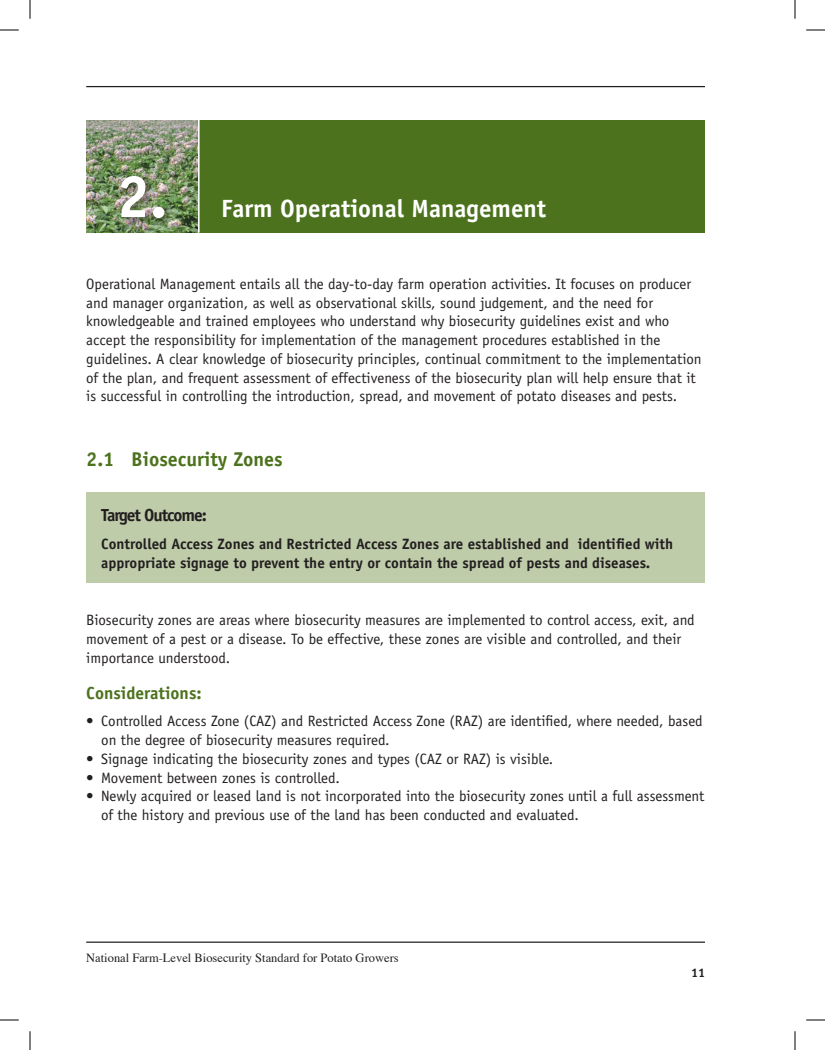
<style>
.page{position:relative;width:825px;height:1050px;background:#fff}
.page>*{position:absolute;margin:0;border:0;box-sizing:border-box;transform-origin:0 0}
.t1{font:700 60px "Officina Sans";color:#fff}
.t2{font:700 25px "Officina Sans";color:#fff}
.t3{font:700 20px "Officina Sans";color:#4c721d}
.t4{font:700 17.5px "Officina Sans";color:#4c721d}
.t5{font:700 17.5px "Officina Sans";letter-spacing:-.06em;color:#231f20}
.t6{font:15px/18.8px "Officina Sans";color:#231f20}
.t7{font:700 15px/18.8px "Officina Sans";color:#231f20}
.t8{font:12.5px "Times";color:#231f20}
.t9{font:700 12.5px "Officina Sans";color:#231f20}
</style>
<div class="page">
<hr style="left:86px;top:86px;width:619px;height:1px;background:#231f20">
<hr style="left:86px;top:942px;width:619px;height:1px;background:#231f20">
<div style="left:86px;top:492px;width:619px;height:91px;background:#becca9"></div>
<div style="left:86px;top:120px;width:619px;height:112px;background:#4c721d"></div>
<img style="left:86px;top:120px;width:112px;height:112px">
<hr style="left:198px;top:120px;width:1px;height:112px;background:#fff">
<div style="left:118px;top:173px;width:56px;height:55px;background:#231f20;opacity:.5"></div>
<svg style="left:0;top:29px;width:19px;height:2px"></svg>
<svg style="left:806px;top:29px;width:19px;height:2px"></svg>
<svg style="left:0;top:1019px;width:19px;height:2px"></svg>
<svg style="left:806px;top:1019px;width:19px;height:2px"></svg>
<svg style="left:29px;top:0;width:2px;height:19px"></svg>
<svg style="left:29px;top:1031px;width:2px;height:19px"></svg>
<svg style="left:794px;top:0;width:2px;height:19px"></svg>
<svg style="left:794px;top:1031px;width:2px;height:19px"></svg>
<h1 class="t1" style="left:116px;top:159px;width:53px">2.</h1>
<h2 class="t2" style="left:221px;top:193px;width:326px">Farm Operational Management</h2>
<p class="t6" style="left:86px;top:274px;width:617px">Operational Management entails all the day-to-day farm operation activities. It focuses on producer and manager organization, as well as observational skills, sound judgement, and the need for knowledgeable and trained employees who understand why biosecurity guidelines exist and who accept the responsibility for implementation of the management procedures established in the guidelines. A clear knowledge of biosecurity principles, continual commitment to the implementation of the plan, and frequent assessment of effectiveness of the biosecurity plan will help ensure that it is successful in controlling the introduction, spread, and movement of potato diseases and pests.</p>
<h3 class="t3" style="left:86px;top:447px;width:198px">2.1 Biosecurity Zones</h3>
<p class="t5" style="left:101px;top:504px;width:107px">Target Outcome:</p>
<p class="t7" style="left:101px;top:534px;width:573px">Controlled Access Zones and Restricted Access Zones are established and identified with appropriate signage to prevent the entry or contain the spread of pests and diseases.</p>
<p class="t6" style="left:86px;top:611px;width:610px">Biosecurity zones are areas where biosecurity measures are implemented to control access, exit, and movement of a pest or a disease. To be effective, these zones are visible and controlled, and their importance understood.</p>
<p class="t4" style="left:86px;top:682px;width:117px">Considerations:</p>
<p class="t6" style="left:101px;top:712px;width:603px;text-indent:-15px">• Controlled Access Zone (CAZ) and Restricted Access Zone (RAZ) are identified, where needed, based on the degree of biosecurity measures required.</p>
<p class="t6" style="left:86px;top:749px;width:469px">• Signage indicating the biosecurity zones and types (CAZ or RAZ) is visible.</p>
<p class="t6" style="left:86px;top:768px;width:255px">• Movement between zones is controlled.</p>
<p class="t6" style="left:101px;top:787px;width:605px;text-indent:-15px">• Newly acquired or leased land is not incorporated into the biosecurity zones until a full assessment of the history and previous use of the land has been conducted and evaluated.</p>
<p class="t8" style="left:86px;top:946px;width:314px">National Farm-Level Biosecurity Standard for Potato Growers</p>
<p class="t9" style="left:691px;top:965px;width:15px">11</p>
</div>
